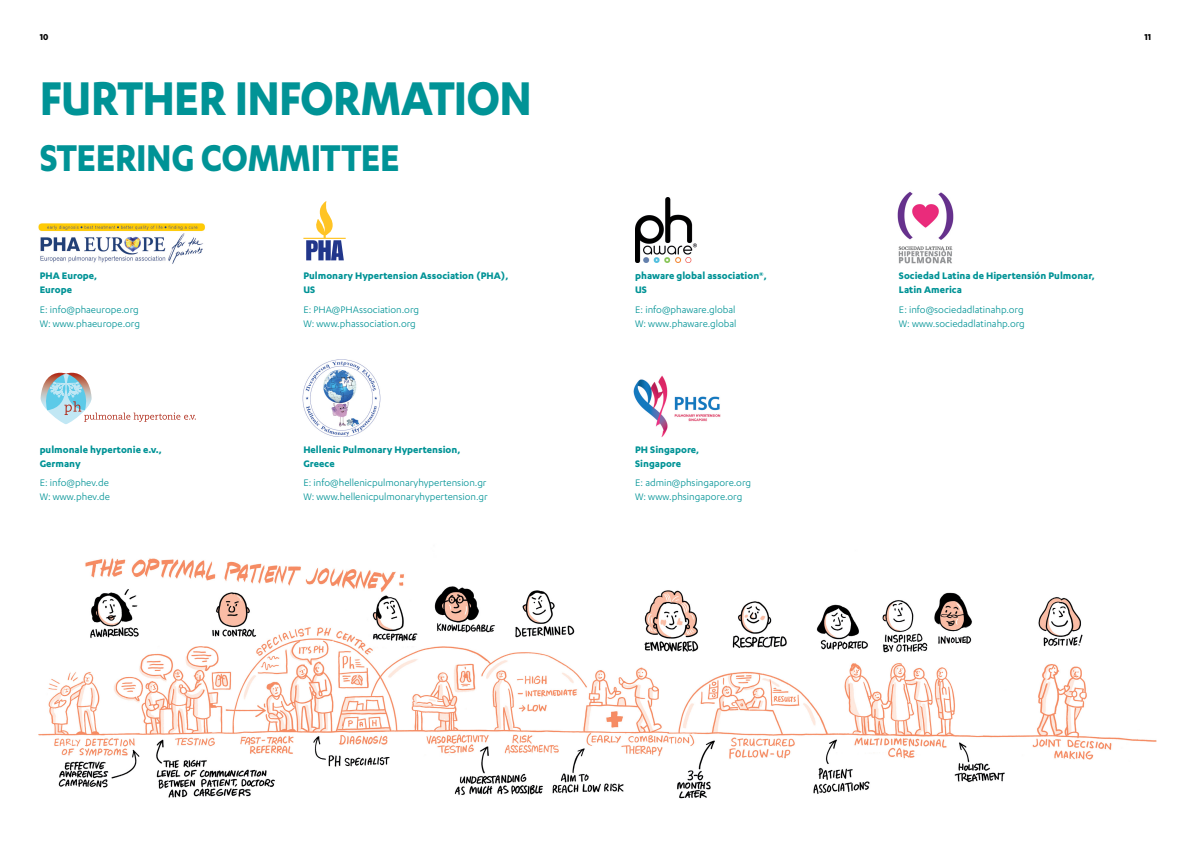
<style>
.page{position:relative;width:1191px;height:842px;background:#fff}
.page>*{position:absolute;margin:0;border:0;box-sizing:border-box;transform-origin:0 0}
.t1{font:700 55px "Karbon";letter-spacing:-.015em;color:#009396;scale:.9 1}
.t2{font:700 43.3px "Karbon";letter-spacing:-.015em;color:#009396;scale:.9 1}
.t3{font:11px/14px "Karbon";color:#009396}
.t4{font:700 11px/14px "Karbon";color:#009396}
.t5{font:700 10px "Karbon";color:#000}
</style>
<div class="page">
<img style="left:897px;top:192px;width:57px;height:72px">
<img style="left:635px;top:197px;width:61px;height:66px">
<svg style="left:303px;top:201px;width:43px;height:59px"></svg>
<img style="left:38px;top:223px;width:167px;height:41px">
<img style="left:633px;top:375px;width:88px;height:62px">
<img style="left:302px;top:360px;width:79px;height:76px">
<svg style="left:41px;top:373px;width:155px;height:51px"></svg>
<img style="left:38px;top:558px;width:1119px;height:241px">
<p class="t5" style="left:40px;top:31px;width:10px">10</p>
<p class="t5" style="left:1144px;top:31px;width:8px">11</p>
<h1 class="t1" style="left:40px;top:67px;width:548px">FURTHER INFORMATION</h1>
<h2 class="t2" style="left:40px;top:133px;width:402px">STEERING COMMITTEE</h2>
<p class="t4" style="left:40px;top:268px;width:59px">PHA Europe,<br>Europe</p>
<p class="t3" style="left:40px;top:302px;width:102px">E: info@phaeurope.org<br>W: www.phaeurope.org</p>
<p class="t4" style="left:40px;top:442px;width:124px">pulmonale hypertonie e.v.,<br>Germany</p>
<p class="t3" style="left:40px;top:476px;width:72px">E: info@phev.de<br>W: www.phev.de</p>
<p class="t4" style="left:303px;top:268px;width:206px">Pulmonary Hypertension Association (PHA),<br>US</p>
<p class="t3" style="left:303px;top:302px;width:117px">E: PHA@PHAssociation.org<br>W: www.phassociation.org</p>
<p class="t4" style="left:303px;top:442px;width:158px">Hellenic Pulmonary Hypertension,<br>Greece</p>
<p class="t3" style="left:303px;top:476px;width:186px">E: info@hellenicpulmonaryhypertension.gr<br>W: www.hellenicpulmonaryhypertension.gr</p>
<p class="t4" style="left:635px;top:269px;width:133px">phaware global association<sup>®</sup>,<br>US</p>
<p class="t3" style="left:635px;top:302px;width:103px">E: info@phaware.global<br>W: www.phaware.global</p>
<p class="t4" style="left:635px;top:442px;width:66px">PH Singapore,<br>Singapore</p>
<p class="t3" style="left:635px;top:476px;width:117px">E: admin@phsingapore.org<br>W: www.phsingapore.org</p>
<p class="t4" style="left:899px;top:269px;width:197px">Sociedad Latina de Hipertensión Pulmonar,<br>Latin America</p>
<p class="t3" style="left:899px;top:302px;width:127px">E: info@sociedadlatinahp.org<br>W: www.sociedadlatinahp.org</p>
</div>
